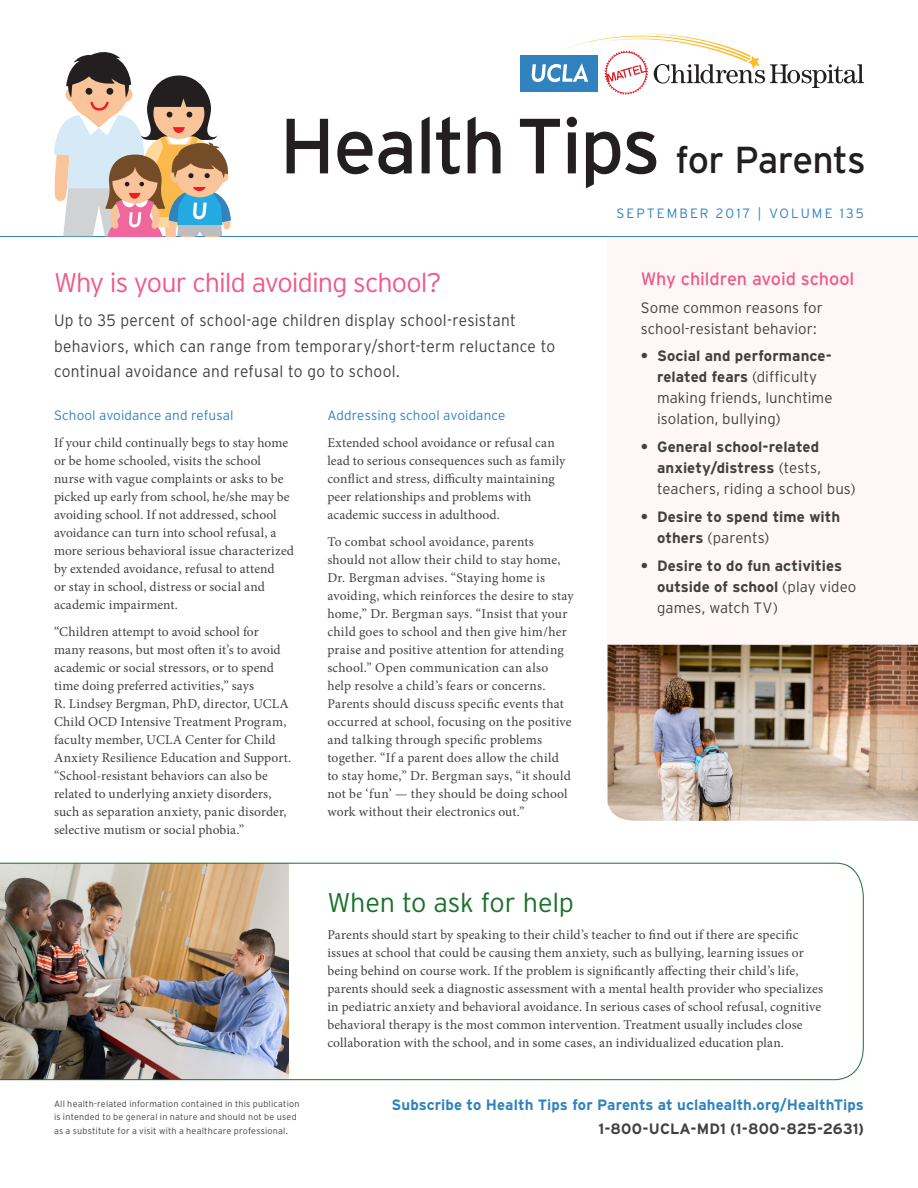
<style>
.page{position:relative;width:918px;height:1188px;background:#fff}
.page>*{position:absolute;margin:0;border:0;box-sizing:border-box;transform-origin:0 0}
.t1{font:78px "Interstate";letter-spacing:-.03em;color:#231f20}
.IntroBody{font:300 27px "Interstate";letter-spacing:-.035em;color:#f05988}
.Body_2{font:300 27px "Interstate";letter-spacing:-.01em;color:#19712b}
.t2{font:18px "Interstate";letter-spacing:-.005em;color:#f05988}
.IntroBody-2{font:300 16.5px/25.5px "Interstate";letter-spacing:.02em;color:#414142;scale:.94 1}
.t3{font:700 15px/21px "Interstate";color:#414142}
.t4{font:300 15px/21px "Interstate";letter-spacing:.005em;color:#414142}
.Body{font:700 15px/24px "Interstate";letter-spacing:.005em;color:#3183bf;text-align:right}
.Body_1{font:13.5px/18px "Minion Pro";letter-spacing:.01em;color:#414142}
.Body_2-2{font:13.5px/18px "Minion Pro";letter-spacing:.01em;color:#414142}
.Body_2-3{font:300 13.5px "Interstate";letter-spacing:.01em;color:#3183bf}
.Body_2-4{font:300 13.5px "Interstate";letter-spacing:.15em;color:#3183bf}
.Body-2{font:300 9px/13.5px "Interstate";letter-spacing:.025em;color:#414142}
.s1{font-size:37.5px}
.s2{font-weight:700}
.s3{font-weight:300}
.s4{color:#414142}
</style>
<div class="page">
<div style="left:607px;top:237px;width:311px;height:408px;background:#fef6f7"></div>
<img style="left:608px;top:645px;width:310px;height:176px">
<img style="left:0;top:863px;width:864px;height:217px">
<div style="left:521px;top:55px;width:77px;height:37px;background:#3183bf"></div>
<svg style="left:532px;top:34px;width:332px;height:61px"></svg>
<hr style="left:0;top:236px;width:918px;height:1px;background:#3183bf">
<svg style="left:54px;top:52px;width:177px;height:184px"></svg>
<p class="t1" style="left:279px;top:99px;width:588px">Health Tips <span class="s1">for Parents</span></p>
<p class="IntroBody" style="left:54px;top:266px;width:389px">Why is your child avoiding school?</p>
<p class="IntroBody-2" style="left:54px;top:307px;width:535px">Up to 35 percent of school-age children display school-resistant behaviors, which can range from temporary/short-term reluctance to continual avoidance and refusal to go to school.</p>
<p class="Body_2-3" style="left:54px;top:407px;width:181px">School avoidance and refusal</p>
<p class="Body_1" style="left:54px;top:434px;width:242px">If your child continually begs to stay home or be home schooled, visits the school nurse with vague complaints or asks to be picked up early from school, he/she may be avoiding school. If not addressed, school avoidance can turn into school refusal, a more serious behavioral issue characterized by extended avoidance, refusal to attend<br>or stay in school, distress or social and academic impairment.</p>
<p class="Body_1" style="left:54px;top:623px;width:239px">“Children attempt to avoid school for many reasons, but most often it’s to avoid academic or social stressors, or to spend time doing preferred activities,” says<br>R. Lindsey Bergman, PhD, director, UCLA Child OCD Intensive Treatment Program, faculty member, UCLA Center for Child Anxiety Resilience Education and Support. “School-resistant behaviors can also be related to underlying anxiety disorders, such as separation anxiety, panic disorder, selective mutism or social phobia.”</p>
<p class="Body_2-3" style="left:327px;top:407px;width:180px">Addressing school avoidance</p>
<p class="Body_1" style="left:327px;top:434px;width:240px">Extended school avoidance or refusal can lead to serious consequences such as family conflict and stress, difficulty maintaining peer relationships and problems with academic success in adulthood.</p>
<p class="Body_1" style="left:327px;top:533px;width:248px">To combat school avoidance, parents should not allow their child to stay home, Dr. Bergman advises. “Staying home is avoiding, which reinforces the desire to stay home,” Dr. Bergman says. “Insist that your child goes to school and then give him/her praise and positive attention for attending school.” Open communication can also help resolve a child’s fears or concerns.<br>Parents should discuss specific events that occurred at school, focusing on the positive and talking through specific problems together. “If a parent does allow the child<br>to stay home,” Dr. Bergman says, “it should not be ‘fun’ — they should be doing school work without their electronics out.”</p>
<p class="Body_2-4" style="left:617px;top:205px;width:249px">SEPTEMBER 2017 | VOLUME 135</p>
<p class="t2" style="left:641px;top:268px;width:215px">Why children avoid school</p>
<p class="t4" style="left:641px;top:297px;width:184px">Some common reasons for school-resistant behavior:</p>
<p class="t4" style="left:657px;top:346px;width:177px;text-indent:-16px"><span class="s2">• Social and performance&shy;related fears</span> (difficulty making friends, lunchtime isolation, bullying)</p>
<p class="t3" style="left:657px;top:436px;width:200px;text-indent:-16px">• General school-related anxiety/distress <span class="s3">(tests, teachers, riding a school bus)</span></p>
<p class="t3" style="left:657px;top:506px;width:185px;text-indent:-16px">• Desire to spend time with others <span class="s3">(parents)</span></p>
<p class="t3" style="left:657px;top:555px;width:201px;text-indent:-16px">• Desire to do fun activities outside of school <span class="s3">(play video games, watch TV)</span></p>
<p class="Body-2" style="left:54px;top:1097px;width:247px">All health-related information contained in this publication is intended to be general in nature and should not be used as a substitute for a visit with a healthcare professional.</p>
<p class="Body_2" style="left:327px;top:886px;width:248px">When to ask for help</p>
<p class="Body_2-2" style="left:327px;top:925px;width:497px">Parents should start by speaking to their child’s teacher to find out if there are specific issues at school that could be causing them anxiety, such as bullying, learning issues or being behind on course work. If the problem is significantly affecting their child’s life, parents should seek a diagnostic assessment with a mental health provider who specializes in pediatric anxiety and behavioral avoidance. In serious cases of school refusal, cognitive behavioral therapy is the most common intervention. Treatment usually includes close collaboration with the school, and in some cases, an individualized education plan.</p>
<p class="Body" style="left:392px;top:1092px;width:474px">Subscribe to Health Tips for Parents at uclahealth.org/HealthTips<br><span class="s4">1-800-UCLA-MD1 (1-800-825-2631)</span></p>
</div>
